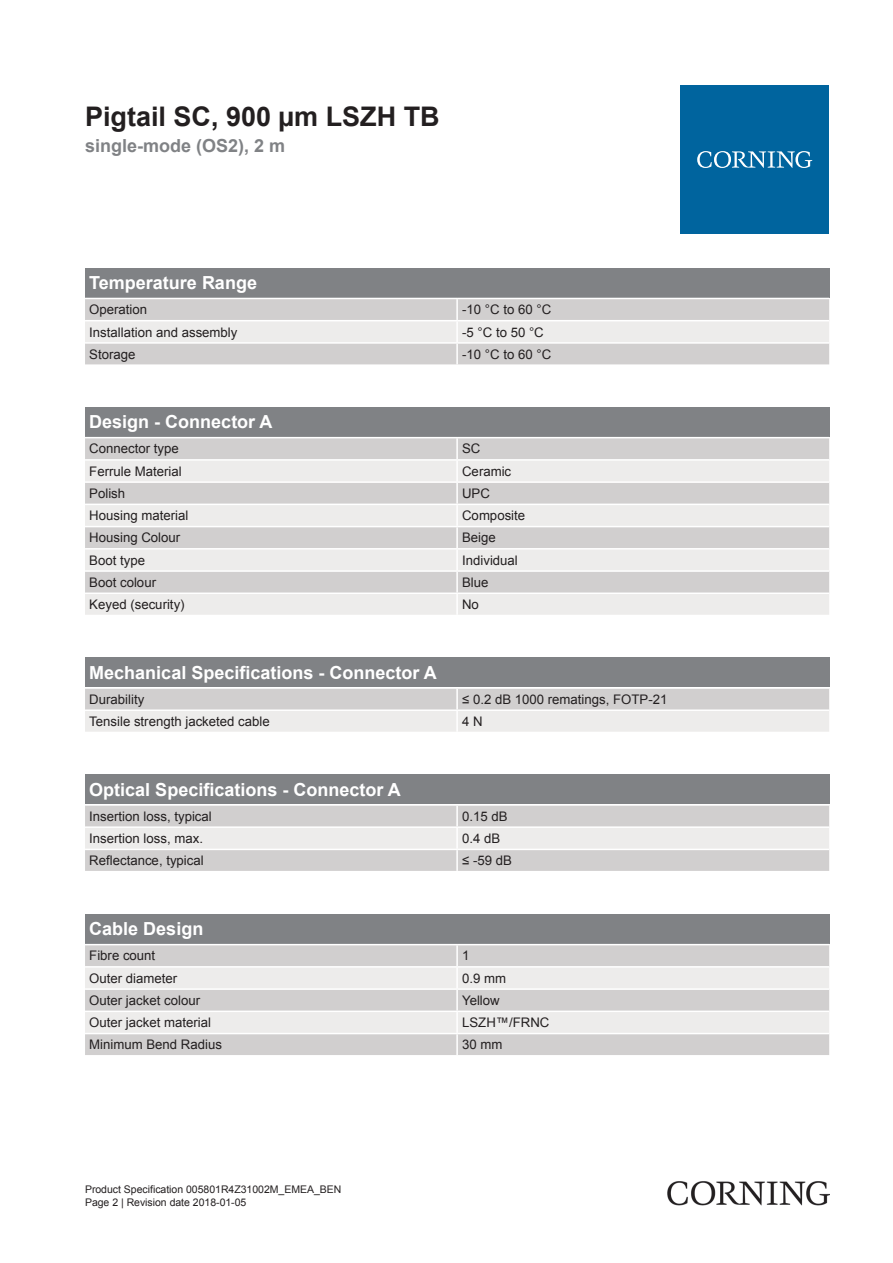
<style>
.page{position:relative;width:893px;height:1263px;background:#fff}
.page>*{position:absolute;margin:0;border:0;box-sizing:border-box;transform-origin:0 0}
.t1{font:700 27px "Arial";color:#231f20}
.t2{font:700 18px "Arial";color:#fff}
.t3{font:700 18px "Arial";color:#808285}
.t4{font:13.2px "Arial";color:#231f20}
.t5{font:10.5px/12.6px "Arial";color:#231f20}
</style>
<div class="page">
<div style="left:85px;top:268px;width:744px;height:30px;background:#808285"></div>
<div style="left:85px;top:299px;width:744px;height:65px;background:#d1cfcf"></div>
<div style="left:85px;top:321px;width:744px;height:21px;background:#edeceb"></div>
<hr style="left:456px;top:299px;width:2px;height:21px;background:#fff">
<hr style="left:456px;top:321px;width:2px;height:21px;background:#fff">
<hr style="left:456px;top:344px;width:2px;height:20px;background:#fff">
<hr style="left:85px;top:320px;width:372px;height:1px;background:#fff">
<hr style="left:457px;top:320px;width:372px;height:1px;background:#fff">
<hr style="left:85px;top:342px;width:372px;height:2px;background:#fff">
<hr style="left:457px;top:342px;width:372px;height:2px;background:#fff">
<div style="left:85px;top:407px;width:744px;height:30px;background:#808285"></div>
<div style="left:85px;top:438px;width:744px;height:21px;background:#d1cfcf"></div>
<svg style="left:85px;top:461px;width:744px;height:154px;background:#e1dfdf"></svg>
<hr style="left:456px;top:438px;width:2px;height:21px;background:#fff">
<hr style="left:456px;top:461px;width:2px;height:20px;background:#fff">
<hr style="left:456px;top:483px;width:2px;height:21px;background:#fff">
<hr style="left:456px;top:505px;width:2px;height:21px;background:#fff">
<hr style="left:456px;top:527px;width:2px;height:21px;background:#fff">
<hr style="left:456px;top:550px;width:2px;height:20px;background:#fff">
<hr style="left:456px;top:572px;width:2px;height:20px;background:#fff">
<hr style="left:456px;top:594px;width:2px;height:21px;background:#fff">
<hr style="left:85px;top:481px;width:372px;height:2px;background:#fff">
<hr style="left:457px;top:481px;width:372px;height:2px;background:#fff">
<hr style="left:85px;top:504px;width:372px;height:1px;background:#fff">
<hr style="left:457px;top:504px;width:372px;height:1px;background:#fff">
<hr style="left:85px;top:526px;width:372px;height:1px;background:#fff">
<hr style="left:457px;top:526px;width:372px;height:1px;background:#fff">
<hr style="left:85px;top:548px;width:372px;height:2px;background:#fff">
<hr style="left:457px;top:548px;width:372px;height:2px;background:#fff">
<hr style="left:85px;top:570px;width:372px;height:2px;background:#fff">
<hr style="left:457px;top:570px;width:372px;height:2px;background:#fff">
<hr style="left:85px;top:592px;width:372px;height:2px;background:#fff">
<hr style="left:457px;top:592px;width:372px;height:2px;background:#fff">
<div style="left:85px;top:657px;width:744px;height:30px;background:#808285"></div>
<svg style="left:85px;top:689px;width:744px;height:43px;background:#dfdddd"></svg>
<hr style="left:456px;top:689px;width:2px;height:20px;background:#fff">
<hr style="left:456px;top:711px;width:2px;height:21px;background:#fff">
<hr style="left:85px;top:709px;width:372px;height:2px;background:#fff">
<hr style="left:457px;top:709px;width:372px;height:2px;background:#fff">
<div style="left:85px;top:774px;width:744px;height:30px;background:#808285"></div>
<div style="left:85px;top:806px;width:744px;height:65px;background:#d1cfcf"></div>
<div style="left:85px;top:828px;width:744px;height:21px;background:#edeceb"></div>
<hr style="left:456px;top:806px;width:2px;height:20px;background:#fff">
<hr style="left:456px;top:828px;width:2px;height:21px;background:#fff">
<hr style="left:456px;top:850px;width:2px;height:21px;background:#fff">
<hr style="left:85px;top:826px;width:372px;height:2px;background:#fff">
<hr style="left:457px;top:826px;width:372px;height:2px;background:#fff">
<hr style="left:85px;top:849px;width:372px;height:1px;background:#fff">
<hr style="left:457px;top:849px;width:372px;height:1px;background:#fff">
<div style="left:85px;top:914px;width:744px;height:30px;background:#808285"></div>
<div style="left:85px;top:945px;width:744px;height:110px;background:#d1cfcf"></div>
<svg style="left:85px;top:967px;width:744px;height:66px;background:#e4e2e2"></svg>
<hr style="left:456px;top:945px;width:2px;height:21px;background:#fff">
<hr style="left:456px;top:967px;width:2px;height:21px;background:#fff">
<hr style="left:456px;top:990px;width:2px;height:20px;background:#fff">
<hr style="left:456px;top:1012px;width:2px;height:21px;background:#fff">
<hr style="left:456px;top:1034px;width:2px;height:21px;background:#fff">
<hr style="left:85px;top:966px;width:372px;height:1px;background:#fff">
<hr style="left:457px;top:966px;width:372px;height:1px;background:#fff">
<hr style="left:85px;top:988px;width:372px;height:2px;background:#fff">
<hr style="left:457px;top:988px;width:372px;height:2px;background:#fff">
<hr style="left:85px;top:1010px;width:372px;height:2px;background:#fff">
<hr style="left:457px;top:1010px;width:372px;height:2px;background:#fff">
<hr style="left:85px;top:1033px;width:372px;height:1px;background:#fff">
<hr style="left:457px;top:1033px;width:372px;height:1px;background:#fff">
<div style="left:680px;top:85px;width:149px;height:149px;background:#00649e"></div>
<svg style="left:697px;top:151px;width:115px;height:17px"></svg>
<img style="left:668px;top:1181px;width:161px;height:24px">
<h1 class="t1" style="left:85px;top:97px;width:356px">Pigtail SC, 900 µm LSZH TB</h1>
<h2 class="t3" style="left:85px;top:133px;width:202px">single-mode (OS2), 2 m</h2>
<h2 class="t2" style="left:89px;top:270px;width:169px">Temperature Range</h2>
<p class="t4" style="left:89px;top:301px;width:59px">Operation</p>
<p class="t4" style="left:462px;top:301px;width:91px">-10 °C to 60 °C</p>
<p class="t4" style="left:89px;top:323px;width:150px">Installation and assembly</p>
<p class="t4" style="left:462px;top:323px;width:83px">-5 °C to 50 °C</p>
<p class="t4" style="left:89px;top:345px;width:48px">Storage</p>
<p class="t4" style="left:462px;top:345px;width:91px">-10 °C to 60 °C</p>
<h2 class="t2" style="left:89px;top:409px;width:185px">Design - Connector A</h2>
<p class="t4" style="left:89px;top:440px;width:91px">Connector type</p>
<p class="t4" style="left:462px;top:440px;width:20px">SC</p>
<p class="t4" style="left:89px;top:462px;width:94px">Ferrule Material</p>
<p class="t4" style="left:462px;top:462px;width:51px">Ceramic</p>
<p class="t4" style="left:89px;top:484px;width:37px">Polish</p>
<p class="t4" style="left:462px;top:484px;width:29px">UPC</p>
<p class="t4" style="left:89px;top:506px;width:101px">Housing material</p>
<p class="t4" style="left:462px;top:506px;width:65px">Composite</p>
<p class="t4" style="left:89px;top:529px;width:92px">Housing Colour</p>
<p class="t4" style="left:462px;top:529px;width:35px">Beige</p>
<p class="t4" style="left:89px;top:551px;width:57px">Boot type</p>
<p class="t4" style="left:462px;top:551px;width:57px">Individual</p>
<p class="t4" style="left:89px;top:573px;width:68px">Boot colour</p>
<p class="t4" style="left:462px;top:573px;width:28px">Blue</p>
<p class="t4" style="left:89px;top:595px;width:97px">Keyed (security)</p>
<p class="t4" style="left:462px;top:595px;width:18px">No</p>
<h2 class="t2" style="left:89px;top:660px;width:349px">Mechanical Specifications - Connector A</h2>
<p class="t4" style="left:89px;top:690px;width:57px">Durability</p>
<p class="t4" style="left:462px;top:690px;width:207px">≤ 0.2 dB 1000 rematings, FOTP-21</p>
<p class="t4" style="left:89px;top:712px;width:182px">Tensile strength jacketed cable</p>
<p class="t4" style="left:462px;top:712px;width:22px">4 N</p>
<h2 class="t2" style="left:89px;top:777px;width:313px">Optical Specifications - Connector A</h2>
<p class="t4" style="left:89px;top:807px;width:124px">Insertion loss, typical</p>
<p class="t4" style="left:462px;top:807px;width:47px">0.15 dB</p>
<p class="t4" style="left:89px;top:829px;width:115px">Insertion loss, max.</p>
<p class="t4" style="left:462px;top:829px;width:40px">0.4 dB</p>
<p class="t4" style="left:89px;top:851px;width:116px">Reflectance, typical</p>
<p class="t4" style="left:462px;top:851px;width:51px">≤ -59 dB</p>
<h2 class="t2" style="left:89px;top:916px;width:116px">Cable Design</h2>
<p class="t4" style="left:89px;top:947px;width:68px">Fibre count</p>
<p class="t4" style="left:462px;top:947px;width:9px">1</p>
<p class="t4" style="left:89px;top:969px;width:90px">Outer diameter</p>
<p class="t4" style="left:462px;top:969px;width:46px">0.9 mm</p>
<p class="t4" style="left:89px;top:991px;width:112px">Outer jacket colour</p>
<p class="t4" style="left:462px;top:991px;width:39px">Yellow</p>
<p class="t4" style="left:89px;top:1013px;width:123px">Outer jacket material</p>
<p class="t4" style="left:462px;top:1013px;width:89px">LSZH™/FRNC</p>
<p class="t4" style="left:89px;top:1036px;width:134px">Minimum Bend Radius</p>
<p class="t4" style="left:462px;top:1036px;width:42px">30 mm</p>
<p class="t5" style="left:85px;top:1183px;width:258px">Product Specification 005801R4Z31002M_EMEA_BEN<br>Page 2 | Revision date 2018-01-05</p>
</div>
